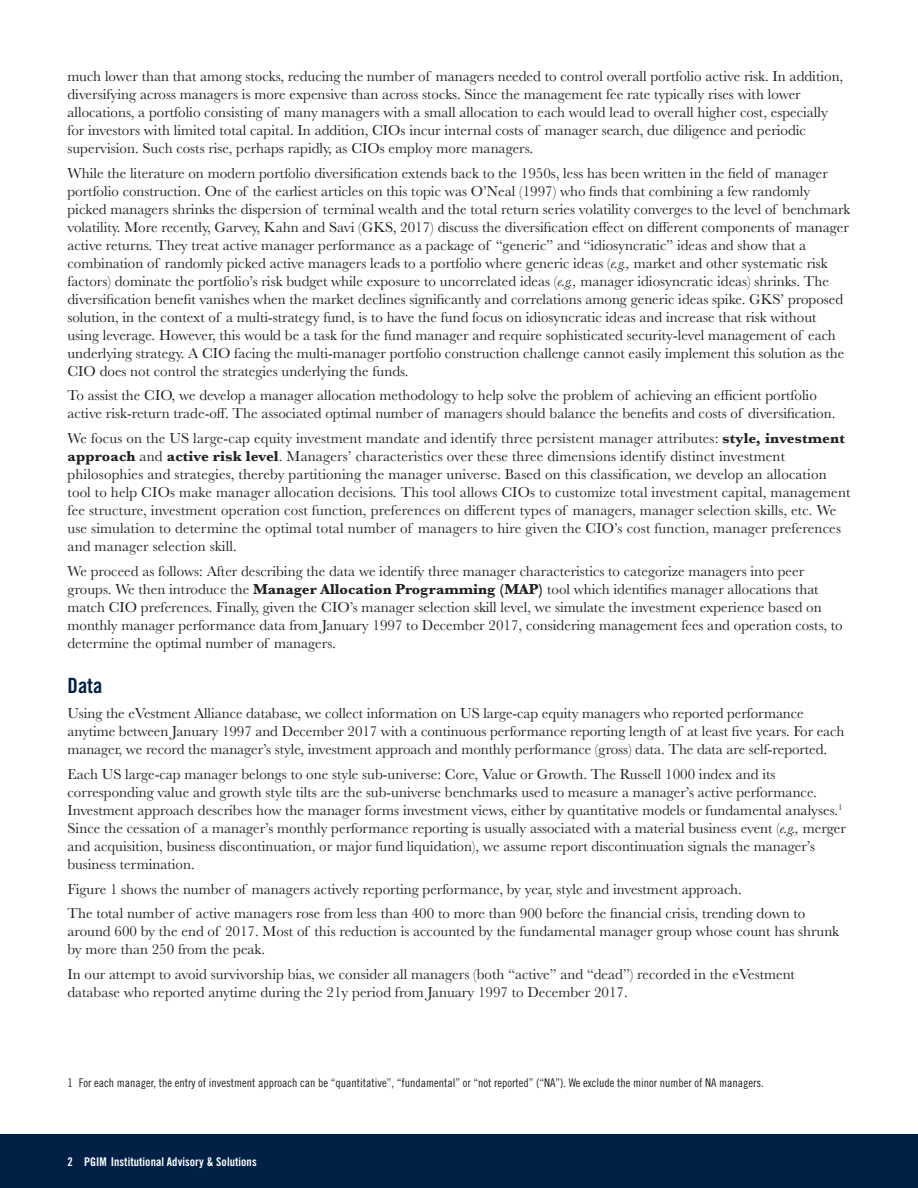
<style>
.page{position:relative;width:918px;height:1188px;background:#fff}
.page>*{position:absolute;margin:0;border:0;box-sizing:border-box;transform-origin:0 0}
.Headings_H2{font:21px "Trade Gothic LT Std Bd Cn 20";color:#002045}
.Body_Text{font:15px/18px "Baskerville";color:#231f20}
.Footnote{font:12px "Trade Gothic LT Std Cn 18";color:#231f20}
.t1{font:12px "Trade Gothic LT Std Bd Cn 20";letter-spacing:.005em;color:#fff}
.s1{font-style:italic}
.s2{font-weight:700}
</style>
<div class="page">
<div style="left:0;top:1134px;width:918px;height:54px;background:#002045"></div>
<p class="Body_Text" style="left:68px;top:67px;width:777px">much lower than that among stocks, reducing the number of managers needed to control overall portfolio active risk. In addition, diversifying across managers is more expensive than across stocks. Since the management fee rate typically rises with lower allocations, a portfolio consisting of many managers with a small allocation to each would lead to overall higher cost, especially for investors with limited total capital. In addition, CIOs incur internal costs of manager search, due diligence and periodic supervision. Such costs rise, perhaps rapidly, as CIOs employ more managers.</p>
<p class="Body_Text" style="left:68px;top:164px;width:784px">While the literature on modern portfolio diversification extends back to the 1950s, less has been written in the field of manager portfolio construction. One of the earliest articles on this topic was O’Neal (1997) who finds that combining a few randomly picked managers shrinks the dispersion of terminal wealth and the total return series volatility converges to the level of benchmark volatility. More recently, Garvey, Kahn and Savi (GKS, 2017) discuss the diversification effect on different components of manager active returns. They treat active manager performance as a package of “generic” and “idiosyncratic” ideas and show that a combination of randomly picked active managers leads to a portfolio where generic ideas (<span class="s1">e.g.,</span> market and other systematic risk factors) dominate the portfolio’s risk budget while exposure to uncorrelated ideas (<span class="s1">e.g.,</span> manager idiosyncratic ideas) shrinks. The diversification benefit vanishes when the market declines significantly and correlations among generic ideas spike. GKS’ proposed solution, in the context of a multi-strategy fund, is to have the fund focus on idiosyncratic ideas and increase that risk without using leverage. However, this would be a task for the fund manager and require sophisticated security-level management of each underlying strategy. A CIO facing the multi-manager portfolio construction challenge cannot easily implement this solution as the CIO does not control the strategies underlying the funds.</p>
<p class="Body_Text" style="left:68px;top:387px;width:769px">To assist the CIO, we develop a manager allocation methodology to help solve the problem of achieving an efficient portfolio active risk-return trade-off. The associated optimal number of managers should balance the benefits and costs of diversification.</p>
<p class="Body_Text" style="left:68px;top:430px;width:785px">We focus on the US large-cap equity investment mandate and identify three persistent manager attributes: <span class="s2">style, investment approach</span> and <span class="s2">active risk level</span>. Managers’ characteristics over these three dimensions identify distinct investment philosophies and strategies, thereby partitioning the manager universe. Based on this classification, we develop an allocation tool to help CIOs make manager allocation decisions. This tool allows CIOs to customize total investment capital, management fee structure, investment operation cost function, preferences on different types of managers, manager selection skills, etc. We use simulation to determine the optimal total number of managers to hire given the CIO’s cost function, manager preferences and manager selection skill.</p>
<p class="Body_Text" style="left:68px;top:562px;width:777px">We proceed as follows: After describing the data we identify three manager characteristics to categorize managers into peer groups. We then introduce the <span class="s2">Manager Allocation Programming (MAP)</span> tool which identifies manager allocations that match CIO preferences. Finally, given the CIO’s manager selection skill level, we simulate the investment experience based on monthly manager performance data from January 1997 to December 2017, considering management fees and operation costs, to determine the optimal number of managers.</p>
<h2 class="Headings_H2" style="left:68px;top:673px;width:36px">Data</h2>
<p class="Body_Text" style="left:68px;top:705px;width:778px">Using the eVestment Alliance database, we collect information on US large-cap equity managers who reported performance anytime between January 1997 and December 2017 with a continuous performance reporting length of at least five years. For each manager, we record the manager’s style, investment approach and monthly performance (gross) data. The data are self-reported.</p>
<p class="Body_Text" style="left:68px;top:765px;width:780px">Each US large-cap manager belongs to one style sub-universe: Core, Value or Growth. The Russell 1000 index and its corresponding value and growth style tilts are the sub-universe benchmarks used to measure a manager’s active performance.<br>Investment approach describes how the manager forms investment views, either by quantitative models or fundamental analyses.<sup>1<br></sup>Since the cessation of a manager’s monthly performance reporting is usually associated with a material business event (<span class="s1">e.g.,</span> merger and acquisition, business discontinuation, or major fund liquidation), we assume report discontinuation signals the manager’s business termination.</p>
<p class="Body_Text" style="left:68px;top:880px;width:676px">Figure 1 shows the number of managers actively reporting performance, by year, style and investment approach.</p>
<p class="Body_Text" style="left:68px;top:905px;width:773px">The total number of active managers rose from less than 400 to more than 900 before the financial crisis, trending down to around 600 by the end of 2017. Most of this reduction is accounted by the fundamental manager group whose count has shrunk by more than 250 from the peak.</p>
<p class="Body_Text" style="left:68px;top:966px;width:729px">In our attempt to avoid survivorship bias, we consider all managers (both “active” and “dead”) recorded in the eVestment database who reported anytime during the 21y period from January 1997 to December 2017.</p>
<p class="Footnote" style="left:68px;top:1075px;width:698px">1 For each manager, the entry of investment approach can be “quantitative”, “fundamental” or “not reported” (“NA”). We exclude the minor number of NA managers.</p>
<p class="t1" style="left:68px;top:1154px;width:191px">2 PGIM Institutional Advisory &amp; Solutions</p>
</div>
